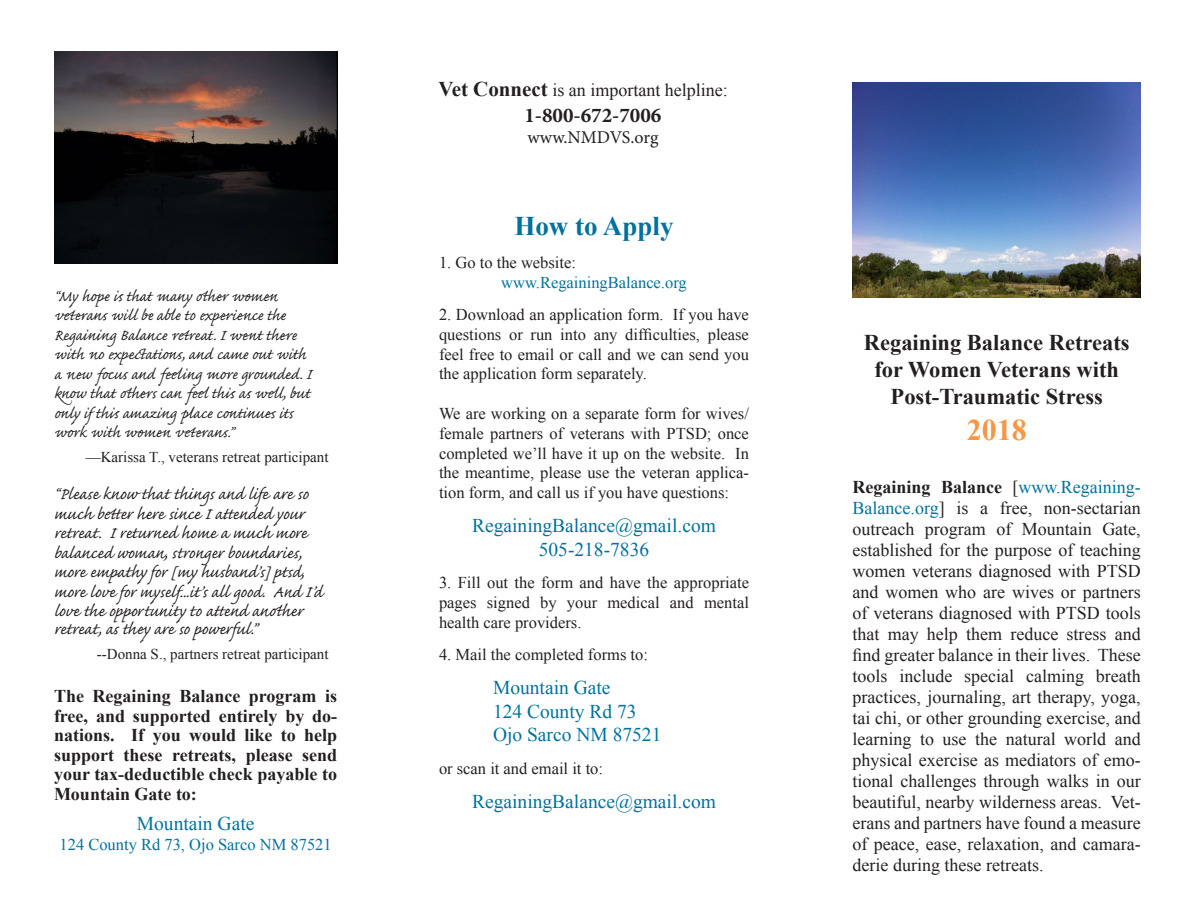
<style>
.page{position:relative;width:1188px;height:918px;background:#fff}
.page>*{position:absolute;margin:0;border:0;box-sizing:border-box;transform-origin:0 0}
.t1{font:700 30px "Times New Roman";color:#f79745}
.RB_Title_Emphasis{font:700 27px "Times New Roman";color:#00729d}
.t2{font:700 22.5px/27px "Times New Roman";color:#231f20;text-align:center}
.RB_Brochure_Quote_Te{font:21px/19.4px "Caflisch Script Pro";letter-spacing:-.005em;color:#231f20}
.t3{font:700 21px "Minion Pro";color:#231f20}
.t4{font:19.5px/19.5px "Caflisch Script Pro";color:#231f20}
.RB_Brochure_Text{font:19.5px "Times New Roman";color:#00729d}
.RB_Brochure_Spaced_T{font:18px/21px "Times New Roman";color:#231f20;text-align:justify}
.RB_Brochure_Tight_Te{font:700 18px/19.5px "Times New Roman";color:#231f20;text-align:justify}
.t5{font:18px "Minion Pro";letter-spacing:-.005em;color:#231f20}
.RB_Brochure_Text-2{font:16.5px/19.8px "Times New Roman";color:#231f20;text-align:justify}
.RB_Brochure_Text-3{font:16.5px "Times New Roman";color:#00729d}
.RB_Brochure_Quote_At{font:15px "Times New Roman";color:#231f20}
.s1{font-weight:700;font-size:21px}
.s2{font-weight:700}
.s3{color:#00729d}
</style>
<div class="page">
<img style="left:853px;top:82px;width:288px;height:215px">
<img style="left:54px;top:52px;width:283px;height:211px">
<p class="t4" style="left:54px;top:288px;width:259px">“My hope is that many other women veterans will be able to experience the Regaining Balance retreat. I went there with no expectations, and came out with a new focus and feeling more grounded. I know that others can feel this as well, but only if this amazing place continues its work with women veterans.”</p>
<p class="RB_Brochure_Quote_At" style="left:86px;top:447px;width:244px">—Karissa T., veterans retreat participant</p>
<p class="RB_Brochure_Quote_Te" style="left:54px;top:487px;width:270px">“Please know that things and life are so much better here since I attended your retreat. I returned home a much more balanced woman, stronger boundaries, more empathy for [my husband’s] ptsd, more love for myself...it’s all good. And I’d love the opportunity to attend another retreat, as they are so powerful.”</p>
<p class="RB_Brochure_Quote_At" style="left:97px;top:644px;width:233px">--Donna S., partners retreat participant</p>
<p class="RB_Brochure_Tight_Te" style="left:54px;top:686px;width:285px">The Regaining Balance program is free, and supported entirely by do&shy;nations. If you would like to help support these retreats, please send your tax-deductible check payable to Mountain Gate to:</p>
<p class="RB_Brochure_Text" style="left:137px;top:810px;width:119px">Mountain Gate</p>
<p class="RB_Brochure_Text-3" style="left:60px;top:833px;width:274px">124 County Rd 73, Ojo Sarco NM 87521</p>
<p class="RB_Brochure_Spaced_T" style="left:438px;top:80px;width:291px"><span class="s1">Vet Connect</span> is an important helpline:</p>
<p class="t3" style="left:524px;top:100px;width:139px">1-800-672-7006</p>
<p class="t5" style="left:527px;top:125px;width:133px">www.NMDVS.org</p>
<p class="RB_Title_Emphasis" style="left:514px;top:208px;width:161px">How to Apply</p>
<p class="RB_Brochure_Text-2" style="left:439px;top:252px;width:139px">1. Go to the website:</p>
<p class="RB_Brochure_Text-3" style="left:501px;top:271px;width:187px">www.RegainingBalance.org</p>
<p class="RB_Brochure_Text-2" style="left:439px;top:304px;width:311px">2. Download an application form. If you have questions or run into any difficulties, please feel free to email or call and we can send you the application form separately.</p>
<p class="RB_Brochure_Text-2" style="left:439px;top:403px;width:311px">We are working on a separate form for wives/ female partners of veterans with PTSD; once completed we’ll have it up on the website. In the meantime, please use the veteran applica&shy;tion form, and call us if you have questions:</p>
<p class="RB_Brochure_Text" style="left:472px;top:513px;width:245px">RegainingBalance@gmail.com</p>
<p class="RB_Brochure_Text" style="left:539px;top:536px;width:112px">505-218-7836</p>
<p class="RB_Brochure_Text-2" style="left:439px;top:572px;width:312px">3. Fill out the form and have the appropriate pages signed by your medical and mental health care providers.</p>
<p class="RB_Brochure_Text-2" style="left:439px;top:644px;width:210px">4. Mail the completed forms to:</p>
<p class="RB_Brochure_Text" style="left:493px;top:675px;width:119px">Mountain Gate</p>
<p class="RB_Brochure_Text" style="left:493px;top:698px;width:145px">124 County Rd 73</p>
<p class="RB_Brochure_Text" style="left:493px;top:722px;width:170px">Ojo Sarco NM 87521</p>
<p class="RB_Brochure_Text-2" style="left:439px;top:758px;width:166px">or scan it and email it to:</p>
<p class="RB_Brochure_Text" style="left:472px;top:788px;width:245px">RegainingBalance@gmail.com</p>
<p class="t2" style="left:864px;top:328px;width:267px">Regaining Balance Retreats for Women Veterans with<br>Post-Traumatic Stress</p>
<p class="t1" style="left:967px;top:409px;width:61px">2018</p>
<p class="RB_Brochure_Spaced_T" style="left:853px;top:476px;width:290px"><span class="s2">Regaining Balance</span> [<span class="s3">www.Regaining-Balance.org</span>] is a free, non-sectarian outreach program of Mountain Gate, established for the purpose of teaching women veterans diagnosed with PTSD and women who are wives or partners of veterans diagnosed with PTSD tools that may help them reduce stress and find greater balance in their lives. These tools include special calming breath practices, journaling, art therapy, yoga, tai chi, or other grounding exercise, and learning to use the natural world and physical exercise as mediators of emo&shy;tional challenges through walks in our beautiful, nearby wilderness areas. Vet&shy;erans and partners have found a measure of peace, ease, relaxation, and camara&shy;derie during these retreats.</p>
</div>
